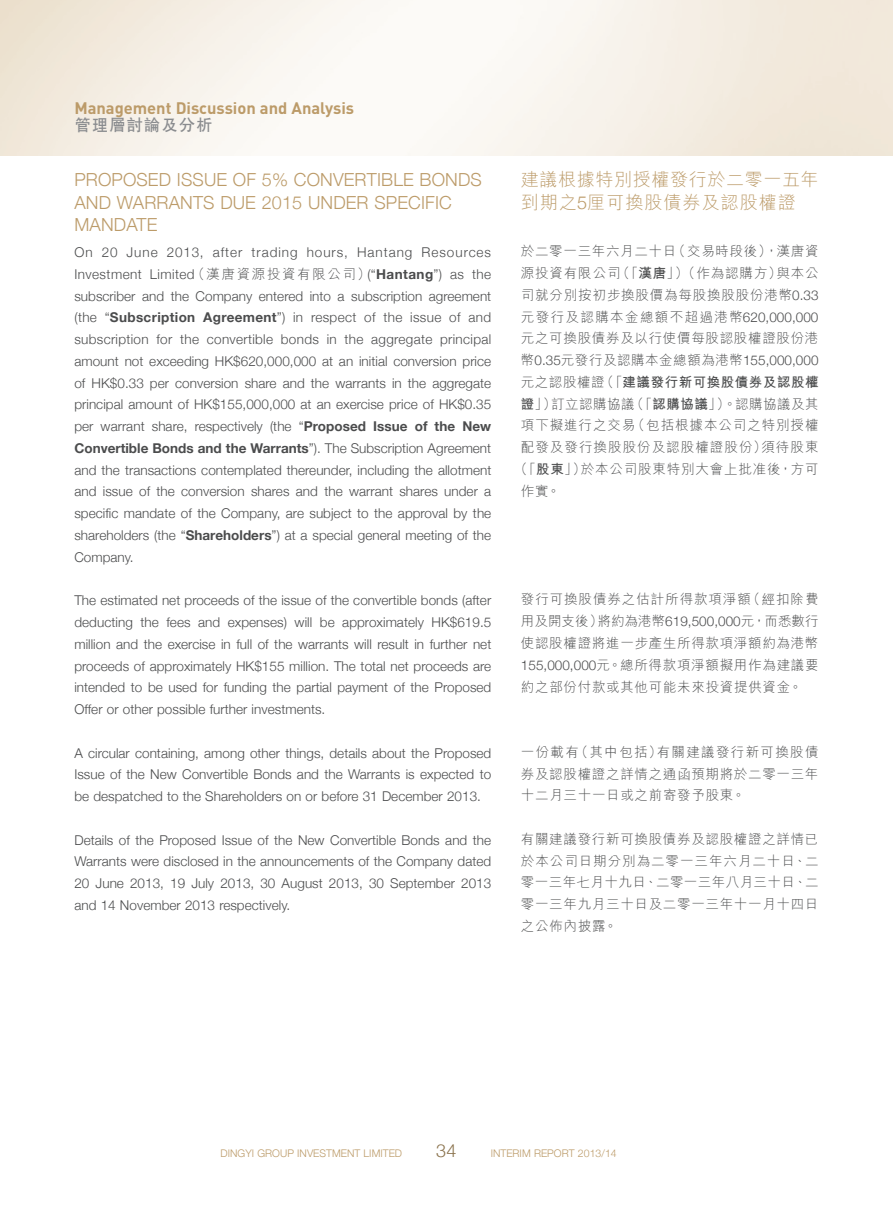
<style>
.page{position:relative;width:893px;height:1212px;background:#fff}
.page>*{position:absolute;margin:0;border:0;box-sizing:border-box;transform-origin:0 0}
.Heading_1{font:300 18px/22.5px "Helvetica Neue";letter-spacing:.01em;color:#bc9b69}
.C_Heading_1{font:300 18px/22.5px "M Hei HK";letter-spacing:.035em;color:#bc9b69}
.t1{font:300 18px "Helvetica Neue";color:#8a724c}
.t2{font:700 16.5px "DIN";color:#bc9b69}
.t3{font:700 16.5px "C Hei 2 HK";letter-spacing:.055em;color:#8a8c8f}
.Body_Text{font:300 13.5px/21.8px "Helvetica Neue";letter-spacing:.005em;color:#4b4c4d;text-align:justify}
.C_Body_Text{font:300 13.5px/21.8px "M Hei HK";letter-spacing:.055em;color:#4b4c4d;text-align:justify}
.C_Body_Text-2{font:300 13.5px "Helvetica Neue";letter-spacing:.005em;color:#4b4c4d}
.C_Body_Text-3{font:300 13.5px "M Hei HK";letter-spacing:.105em;color:#4b4c4d}
.C_Body_Text-4{font:300 13.5px "M Hei HK";letter-spacing:.035em;color:#4b4c4d}
.C_Body_Text-5{font:700 13.5px "M Hei HK";letter-spacing:.04em;color:#4b4c4d}
.C_Body_Text-6{font:300 13.5px "M Hei HK";letter-spacing:.075em;color:#4b4c4d}
.t4{font:300 10.5px "Helvetica Neue";letter-spacing:.005em;color:#bc9b69}
.s1{font-family:"M Hei HK"}
.s2{font-weight:700}
.s3{font-family:"Helvetica Neue"}
.s4{font-weight:300}
</style>
<div class="page">
<p class="t2" style="left:74px;top:97px;width:281px">Management Discussion and Analysis</p>
<p class="t3" style="left:74px;top:116px;width:140px">管理層討論及分析</p>
<p class="Heading_1" style="left:74px;top:168px;width:409px">PROPOSED ISSUE OF 5% CONVERTIBLE BONDS<br>AND WARRANTS DUE 2015 UNDER SPECIFIC<br>MANDATE</p>
<p class="Body_Text" style="left:74px;top:241px;width:418px">On 20 June 2013, after trading hours, Hantang Resources Investment Limited<span class="s1">（漢唐資源投資有限公司）</span>(“<span class="s2">Hantang</span>”) as the subscriber and the Company entered into a subscription agreement (the “<span class="s2">Subscription Agreement</span>”) in respect of the issue of and subscription for the convertible bonds in the aggregate principal amount not exceeding HK$620,000,000 at an initial conversion price of HK$0.33 per conversion share and the warrants in the aggregate principal amount of HK$155,000,000 at an exercise price of HK$0.35 per warrant share, respectively (the “<span class="s2">Proposed Issue of the New Convertible Bonds and the Warrants</span>”). The Subscription Agreement and the transactions contemplated thereunder, including the allotment and issue of the conversion shares and the warrant shares under a specific mandate of the Company, are subject to the approval by the shareholders (the “<span class="s2">Shareholders</span>”) at a special general meeting of the Company.</p>
<p class="Body_Text" style="left:74px;top:589px;width:418px">The estimated net proceeds of the issue of the convertible bonds (after deducting the fees and expenses) will be approximately HK$619.5 million and the exercise in full of the warrants will result in further net proceeds of approximately HK$155 million. The total net proceeds are intended to be used for funding the partial payment of the Proposed Offer or other possible further investments.</p>
<p class="Body_Text" style="left:74px;top:741px;width:418px">A circular containing, among other things, details about the Proposed Issue of the New Convertible Bonds and the Warrants is expected to be despatched to the Shareholders on or before 31 December 2013.</p>
<p class="Body_Text" style="left:74px;top:828px;width:418px">Details of the Proposed Issue of the New Convertible Bonds and the Warrants were disclosed in the announcements of the Company dated 20 June 2013, 19 July 2013, 30 August 2013, 30 September 2013 and 14 November 2013 respectively.</p>
<p class="C_Heading_1" style="left:521px;top:168px;width:299px">建議根據特別授權發行於二零一五年到期之<span class="s3">5</span>厘可換股債券及認股權證</p>
<p class="C_Body_Text" style="left:521px;top:240px;width:299px">於二零一三年六月二十日（交易時段後），漢唐資</p>
<p class="C_Body_Text" style="left:521px;top:262px;width:299px">源投資有限公司（「<span class="s2">漢唐</span>」）（作為認購方）與本公</p>
<p class="C_Body_Text" style="left:521px;top:284px;width:299px">司就分別按初步換股價為每股換股股份港幣<span class="s3">0.33</span></p>
<p class="C_Body_Text-3" style="left:521px;top:310px;width:299px">元發行及認購本金總額不超過港幣<span class="s3">620,000,000</span></p>
<p class="C_Body_Text" style="left:521px;top:327px;width:299px">元之可換股債券及以行使價每股認股權證股份港</p>
<p class="C_Body_Text-2" style="left:521px;top:352px;width:299px"><span class="s1">幣</span>0.35<span class="s1">元發行及認購本金總額為港幣</span>155,000,000</p>
<p class="C_Body_Text-5" style="left:521px;top:372px;width:299px"><span class="s4">元之認股權證（「</span>建議發行新可換股債券及認股權</p>
<p class="C_Body_Text-4" style="left:521px;top:397px;width:299px"><span class="s2">證</span>」）訂立認購協議（「<span class="s2">認購協議</span>」）。認購協議及其</p>
<p class="C_Body_Text" style="left:521px;top:414px;width:299px">項下擬進行之交易（包括根據本公司之特別授權</p>
<p class="C_Body_Text-6" style="left:521px;top:440px;width:299px">配發及發行換股股份及認股權證股份）須待股東</p>
<p class="C_Body_Text" style="left:514px;top:458px;width:306px">（「<span class="s2">股東</span>」）於本公司股東特別大會上批准後，方可</p>
<p class="C_Body_Text" style="left:521px;top:480px;width:41px">作實。</p>
<p class="C_Body_Text" style="left:521px;top:588px;width:299px">發行可換股債券之估計所得款項淨額（經扣除費用及開支後）將約為港幣<span class="s3">619,500,000</span>元，而悉數行使認股權證將進一步產生所得款項淨額約為港幣<span class="s3">155,000,000</span>元。總所得款項淨額擬用作為建議要約之部份付款或其他可能未來投資提供資金。</p>
<p class="C_Body_Text" style="left:521px;top:741px;width:299px">一份載有（其中包括）有關建議發行新可換股債券及認股權證之詳情之通函預期將於二零一三年十二月三十一日或之前寄發予股東。</p>
<p class="C_Body_Text" style="left:521px;top:828px;width:299px">有關建議發行新可換股債券及認股權證之詳情已於本公司日期分別為二零一三年六月二十日、二零一三年七月十九日、二零一三年八月三十日、二零一三年九月三十日及二零一三年十一月十四日之公佈內披露。</p>
<p class="t4" style="left:221px;top:1147px;width:183px">DINGYI GROUP INVESTMENT LIMITED</p>
<h1 class="t1" style="left:436px;top:1140px;width:22px">34</h1>
<p class="t4" style="left:491px;top:1147px;width:128px">INTERIM REPORT 2013/14</p>
</div>
